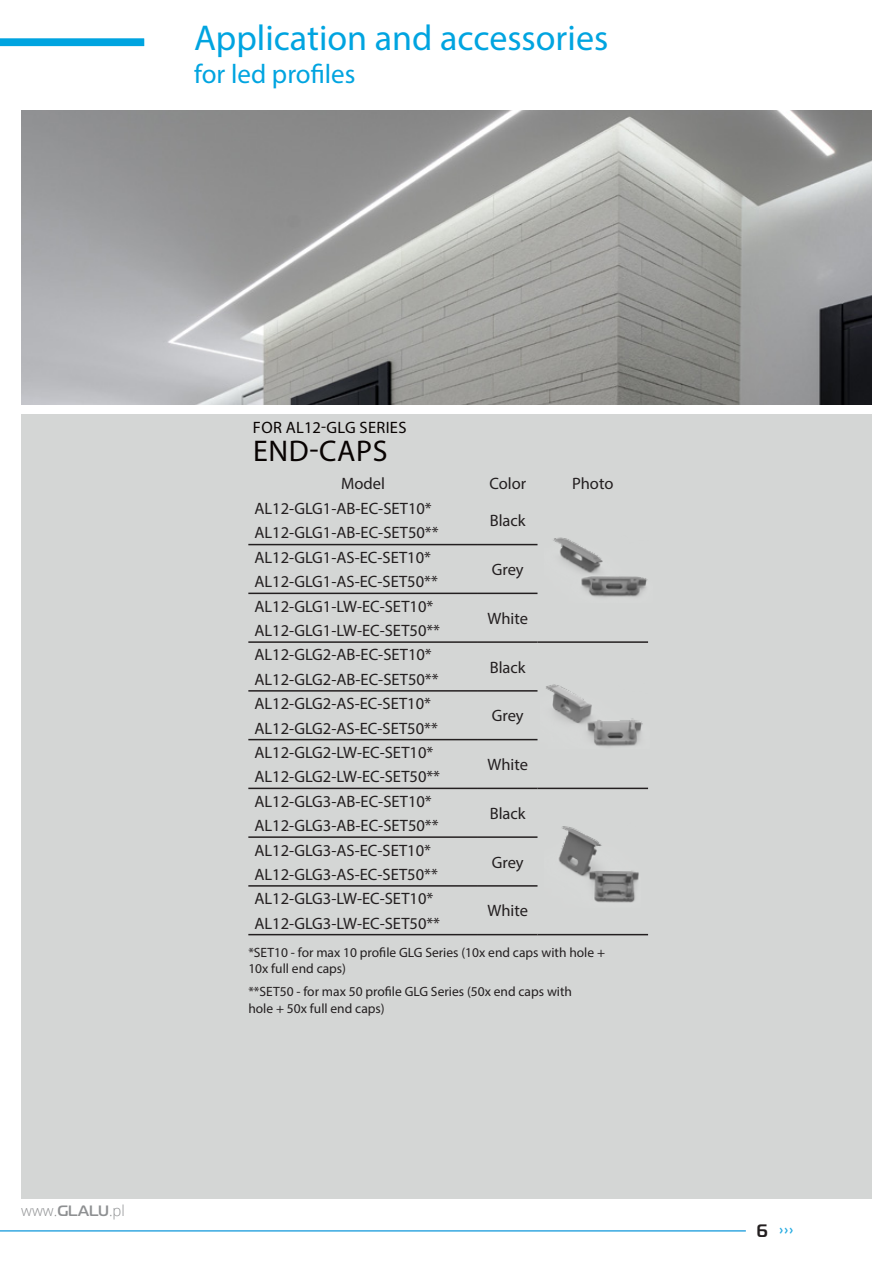
<style>
.page{position:relative;width:893px;height:1263px;background:#fff}
.page>*{position:absolute;margin:0;border:0;box-sizing:border-box;transform-origin:0 0}
.t1{font:36px "Myriad Pro";color:#00a4e0}
.t2{font:30px "Myriad Pro";letter-spacing:.02em;color:#080302}
.t3{font:27px "Myriad Pro";color:#00a4e0}
.t4{font:16.5px "Myriad Pro";color:#231f20}
.t5{font:16.5px "Myriad Pro";letter-spacing:.02em;color:#080302}
.t6{font:300 15px "Open Sans";color:#8e9092}
.t7{font:13.5px/16.2px "Myriad Pro";color:#231f20}
.t8{font:500 12px "Magistral";color:#24aae1}
.s1{font-family:"Magistral";font-weight:500}
.s2{font-size:18px;color:#231f20}
</style>
<div class="page">
<hr style="left:0;top:1230px;width:746px;height:1px;background:#36a8e0">
<div style="left:0;top:39px;width:144px;height:7px;background:#00a4e0"></div>
<img style="left:21px;top:111px;width:851px;height:294px">
<div style="left:21px;top:414px;width:851px;height:785px;background:#d4d6d5"></div>
<hr style="left:478px;top:544px;width:59px;height:1px;background:#231f20">
<hr style="left:248px;top:544px;width:230px;height:1px;background:#231f20">
<hr style="left:478px;top:593px;width:59px;height:1px;background:#231f20">
<hr style="left:248px;top:593px;width:230px;height:1px;background:#231f20">
<hr style="left:478px;top:641px;width:59px;height:2px;background:#231f20">
<hr style="left:537px;top:641px;width:111px;height:2px;background:#231f20">
<hr style="left:248px;top:641px;width:230px;height:2px;background:#231f20">
<hr style="left:478px;top:690px;width:59px;height:2px;background:#231f20">
<hr style="left:248px;top:690px;width:230px;height:2px;background:#231f20">
<hr style="left:478px;top:739px;width:59px;height:1px;background:#231f20">
<hr style="left:248px;top:739px;width:230px;height:1px;background:#231f20">
<hr style="left:478px;top:788px;width:59px;height:1px;background:#231f20">
<hr style="left:537px;top:788px;width:111px;height:1px;background:#231f20">
<hr style="left:248px;top:788px;width:230px;height:1px;background:#231f20">
<hr style="left:478px;top:934px;width:59px;height:1px;background:#231f20">
<hr style="left:537px;top:934px;width:111px;height:1px;background:#231f20">
<hr style="left:248px;top:934px;width:230px;height:1px;background:#231f20">
<hr style="left:478px;top:885px;width:59px;height:2px;background:#231f20">
<hr style="left:248px;top:885px;width:230px;height:2px;background:#231f20">
<hr style="left:478px;top:836px;width:59px;height:2px;background:#231f20">
<hr style="left:248px;top:836px;width:230px;height:2px;background:#231f20">
<img style="left:553px;top:537px;width:95px;height:60px">
<img style="left:546px;top:684px;width:97px;height:63px">
<img style="left:558px;top:826px;width:81px;height:77px">
<p class="t1" style="left:194px;top:16px;width:416px">Application and accessories</p>
<p class="t3" style="left:194px;top:57px;width:163px">for led profiles</p>
<p class="t6" style="left:21px;top:1201px;width:105px">www.<span class="s1">GLALU</span>.pl</p>
<p class="t5" style="left:253px;top:418px;width:155px">FOR AL12-GLG SERIES</p>
<p class="t2" style="left:253px;top:432px;width:136px">END-CAPS</p>
<p class="t4" style="left:341px;top:473px;width:45px">Model</p>
<p class="t4" style="left:489px;top:473px;width:38px">Color</p>
<p class="t4" style="left:572px;top:473px;width:43px">Photo</p>
<p class="t4" style="left:254px;top:498px;width:179px">AL12-GLG1-AB-EC-SET10*</p>
<p class="t4" style="left:490px;top:510px;width:37px">Black</p>
<p class="t4" style="left:254px;top:522px;width:186px">AL12-GLG1-AB-EC-SET50**</p>
<p class="t4" style="left:254px;top:547px;width:178px">AL12-GLG1-AS-EC-SET10*</p>
<p class="t4" style="left:492px;top:559px;width:33px">Grey</p>
<p class="t4" style="left:254px;top:572px;width:185px">AL12-GLG1-AS-EC-SET50**</p>
<p class="t4" style="left:254px;top:596px;width:180px">AL12-GLG1-LW-EC-SET10*</p>
<p class="t4" style="left:487px;top:608px;width:42px">White</p>
<p class="t4" style="left:254px;top:620px;width:187px">AL12-GLG1-LW-EC-SET50**</p>
<p class="t4" style="left:254px;top:645px;width:179px">AL12-GLG2-AB-EC-SET10*</p>
<p class="t4" style="left:490px;top:657px;width:37px">Black</p>
<p class="t4" style="left:254px;top:669px;width:186px">AL12-GLG2-AB-EC-SET50**</p>
<p class="t4" style="left:254px;top:693px;width:178px">AL12-GLG2-AS-EC-SET10*</p>
<p class="t4" style="left:492px;top:706px;width:33px">Grey</p>
<p class="t4" style="left:254px;top:718px;width:185px">AL12-GLG2-AS-EC-SET50**</p>
<p class="t4" style="left:254px;top:742px;width:180px">AL12-GLG2-LW-EC-SET10*</p>
<p class="t4" style="left:487px;top:754px;width:42px">White</p>
<p class="t4" style="left:254px;top:767px;width:187px">AL12-GLG2-LW-EC-SET50**</p>
<p class="t4" style="left:254px;top:791px;width:179px">AL12-GLG3-AB-EC-SET10*</p>
<p class="t4" style="left:490px;top:803px;width:37px">Black</p>
<p class="t4" style="left:254px;top:815px;width:186px">AL12-GLG3-AB-EC-SET50**</p>
<p class="t4" style="left:254px;top:840px;width:178px">AL12-GLG3-AS-EC-SET10*</p>
<p class="t4" style="left:492px;top:852px;width:33px">Grey</p>
<p class="t4" style="left:254px;top:864px;width:185px">AL12-GLG3-AS-EC-SET50**</p>
<p class="t4" style="left:254px;top:888px;width:180px">AL12-GLG3-LW-EC-SET10*</p>
<p class="t4" style="left:487px;top:901px;width:42px">White</p>
<p class="t4" style="left:254px;top:913px;width:187px">AL12-GLG3-LW-EC-SET50**</p>
<p class="t7" style="left:248px;top:944px;width:358px">*SET10 - for max 10 profile GLG Series (10x end caps with hole +<br>10x full end caps)</p>
<p class="t7" style="left:248px;top:984px;width:325px">**SET50 - for max 50 profile GLG Series (50x end caps with hole + 50x full end caps)</p>
<p class="t8" style="left:756px;top:1223px;width:38px"><span class="s2">6</span> › › ›</p>
</div>
